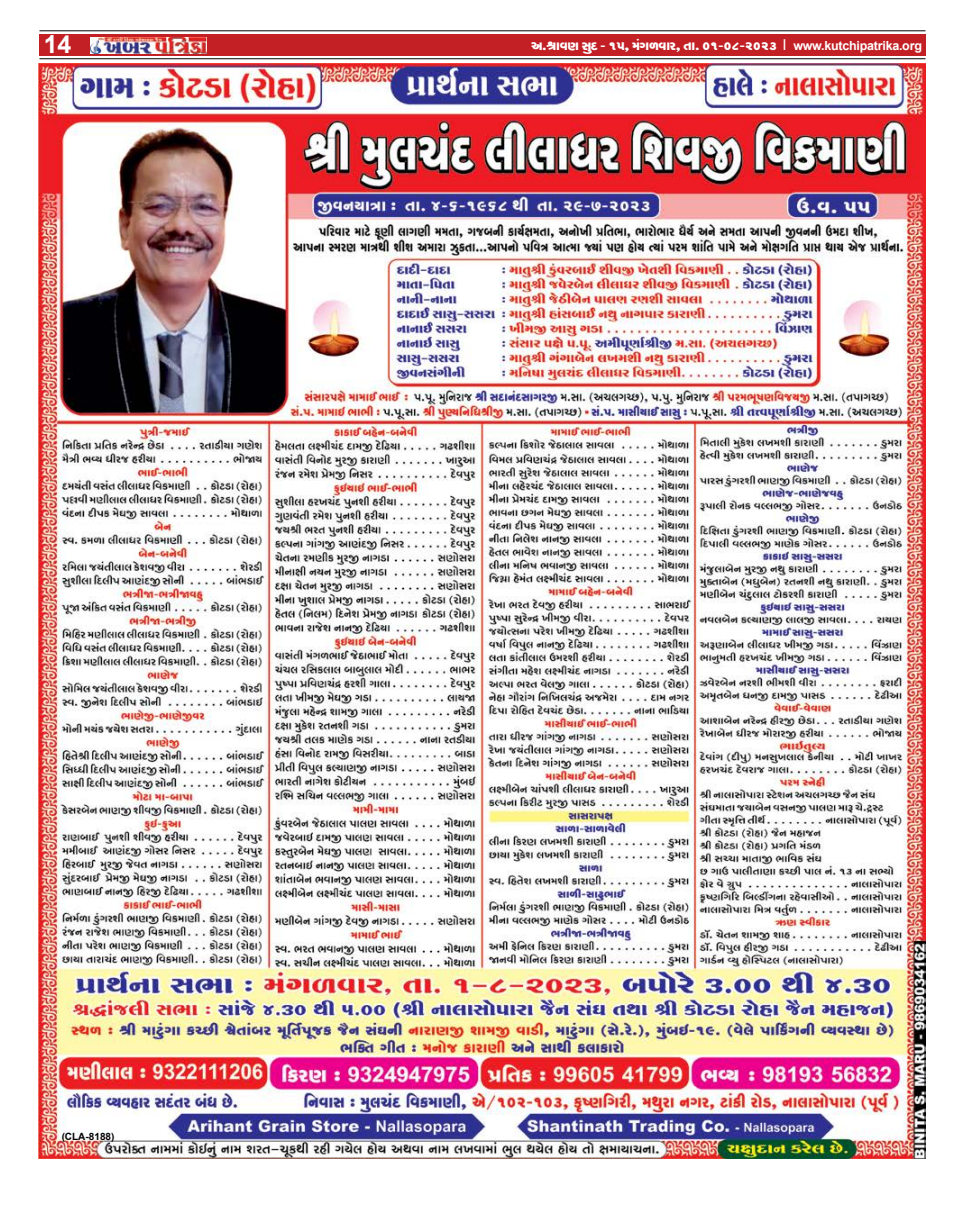
<style>
.page{position:relative;width:964px;height:1205px;background:#fff}
.page>*{position:absolute;margin:0;border:0;box-sizing:border-box;transform-origin:0 0}
.t1{font:700 25px "Arial";color:#fff}
.t2{font:15px "SHREE GUJ7";letter-spacing:-.02em;color:#fff}
.t3{font:700 10px "Arial";color:#000}
.s1{font-family:"Arial"}
.s2{font-family:"Arial";font-weight:700;font-size:12.5px}
</style>
<div class="page">
<div style="left:39px;top:34px;width:887px;height:21px;background:#c22025"></div>
<hr style="left:39px;top:58px;width:886px;height:1px;background:#000">
<hr style="left:39px;top:30px;width:886px;height:1px;background:#000">
<img style="left:90px;top:37px;width:116px;height:17px">
<img style="left:39px;top:64px;width:886px;height:1095px">
<h1 class="t1" style="left:44px;top:27px;width:29px">14</h1>
<p class="t2" style="left:531px;top:38px;width:392px">A.îphZ kyv$ - 15, d„Nmhpf, sp. 01-08-2023 <span class="s1">I</span> <span class="s2">www.kutchipatrika.org</span></p>
<p class="t3" style="left:62px;top:1129px;width:54px">(CLA-8188)</p>
</div>
